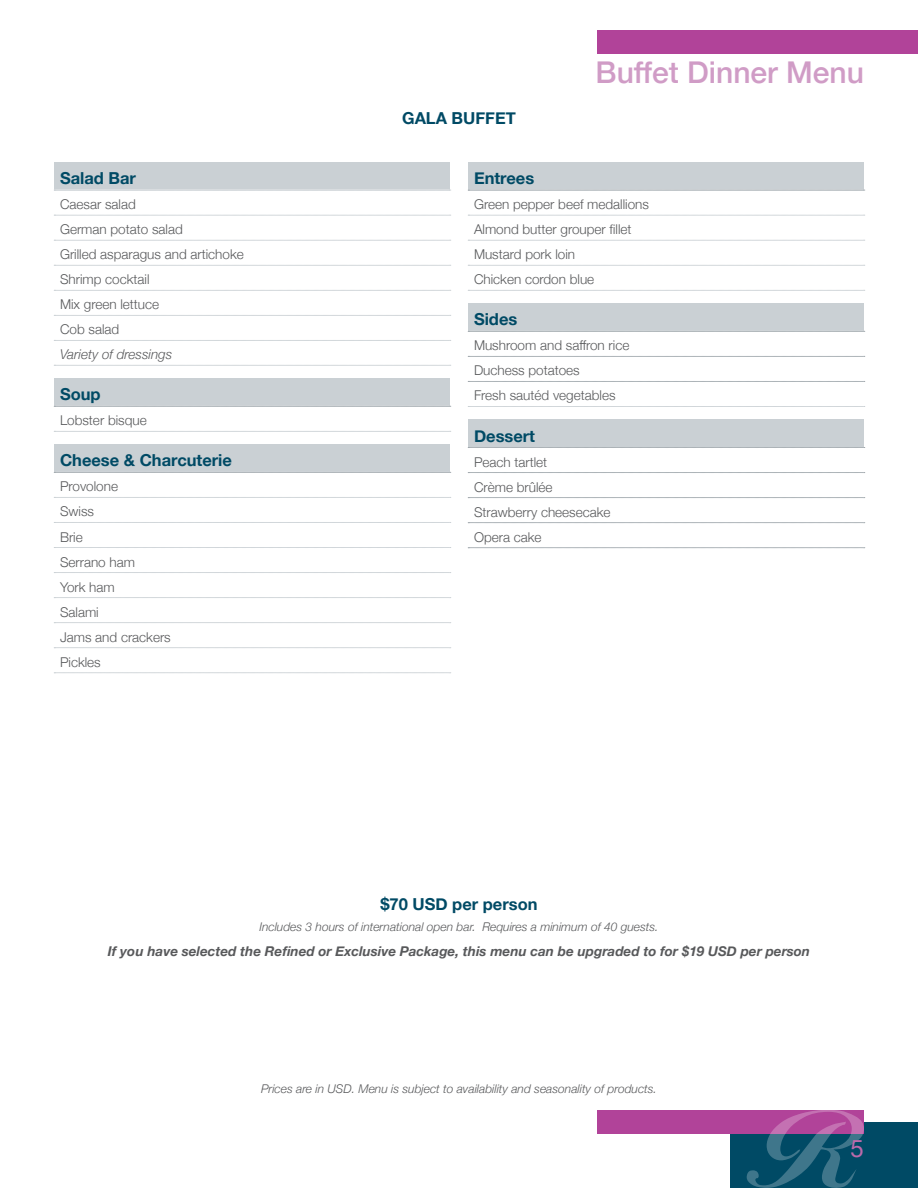
<style>
.page{position:relative;width:918px;height:1188px;background:#fff}
.page>*{position:absolute;margin:0;border:0;box-sizing:border-box;transform-origin:0 0}
.t1{font:500 30px "Helvetica Neue";color:#d09cc6}
.t2{font:24px "Helvetica Neue";color:#bc6aaa}
.t3{font:700 16.5px "Helvetica Neue";color:#004a65}
.t4{font:300 13.5px/25px "Helvetica Neue";color:#58595b}
.t5{font:italic 700 13.5px "Helvetica Neue";color:#58595b}
.t6{font:italic 300 13.5px "Helvetica Neue";color:#58595b}
.t7{font:italic 300 12px "Helvetica Neue";color:#58595b}
</style>
<div class="page">
<div style="left:730px;top:1122px;width:188px;height:66px;background:#004a65"></div>
<div style="left:597px;top:30px;width:321px;height:24px;background:#b14399"></div>
<div style="left:597px;top:1110px;width:267px;height:24px;background:#b14399"></div>
<svg style="left:747px;top:1110px;width:117px;height:78px"></svg>
<div style="left:54px;top:162px;width:396px;height:28px;background:#cad0d4"></div>
<svg style="left:54px;top:190px;width:397px;height:1px"></svg>
<svg style="left:54px;top:215px;width:397px;height:1px"></svg>
<svg style="left:54px;top:240px;width:397px;height:1px"></svg>
<svg style="left:54px;top:265px;width:397px;height:1px"></svg>
<svg style="left:54px;top:290px;width:397px;height:1px"></svg>
<svg style="left:54px;top:315px;width:397px;height:1px"></svg>
<svg style="left:54px;top:340px;width:397px;height:1px"></svg>
<svg style="left:54px;top:365px;width:397px;height:1px"></svg>
<div style="left:54px;top:378px;width:396px;height:28px;background:#cad0d4"></div>
<svg style="left:54px;top:406px;width:397px;height:1px"></svg>
<svg style="left:54px;top:431px;width:397px;height:1px"></svg>
<div style="left:54px;top:444px;width:396px;height:28px;background:#cad0d4"></div>
<svg style="left:54px;top:472px;width:397px;height:1px"></svg>
<svg style="left:54px;top:497px;width:397px;height:1px"></svg>
<svg style="left:54px;top:522px;width:397px;height:1px"></svg>
<svg style="left:54px;top:547px;width:397px;height:1px"></svg>
<svg style="left:54px;top:572px;width:397px;height:1px"></svg>
<svg style="left:54px;top:597px;width:397px;height:1px"></svg>
<svg style="left:54px;top:622px;width:397px;height:1px"></svg>
<svg style="left:54px;top:647px;width:397px;height:1px"></svg>
<svg style="left:54px;top:673px;width:397px;height:1px"></svg>
<div style="left:468px;top:162px;width:396px;height:28px;background:#cad0d4"></div>
<svg style="left:468px;top:190px;width:397px;height:1px"></svg>
<svg style="left:468px;top:215px;width:397px;height:1px"></svg>
<svg style="left:468px;top:240px;width:397px;height:1px"></svg>
<svg style="left:468px;top:265px;width:397px;height:1px"></svg>
<svg style="left:468px;top:290px;width:397px;height:1px"></svg>
<div style="left:468px;top:303px;width:396px;height:28px;background:#cad0d4"></div>
<svg style="left:468px;top:331px;width:397px;height:1px"></svg>
<svg style="left:468px;top:356px;width:397px;height:1px"></svg>
<svg style="left:468px;top:381px;width:397px;height:1px"></svg>
<svg style="left:468px;top:406px;width:397px;height:1px"></svg>
<div style="left:468px;top:419px;width:396px;height:29px;background:#cad0d4"></div>
<svg style="left:468px;top:447px;width:397px;height:1px"></svg>
<svg style="left:468px;top:472px;width:397px;height:1px"></svg>
<svg style="left:468px;top:497px;width:397px;height:1px"></svg>
<svg style="left:468px;top:522px;width:397px;height:1px"></svg>
<svg style="left:468px;top:547px;width:397px;height:1px"></svg>
<p class="t3" style="left:60px;top:165px;width:78px">Salad Bar</p>
<p class="t4" style="left:60px;top:191px;width:185px">Caesar salad<br>German potato salad<br>Grilled asparagus and artichoke<br>Shrimp cocktail<br>Mix green lettuce<br>Cob salad</p>
<p class="t6" style="left:60px;top:344px;width:114px">Variety of dressings</p>
<p class="t3" style="left:60px;top:381px;width:42px">Soup</p>
<p class="t4" style="left:60px;top:407px;width:88px">Lobster bisque</p>
<p class="t3" style="left:60px;top:448px;width:174px">Cheese &amp; Charcuterie</p>
<p class="t4" style="left:60px;top:473px;width:112px">Provolone<br>Swiss<br>Brie<br>Serrano ham<br>York ham<br>Salami<br>Jams and crackers<br>Pickles</p>
<p class="t3" style="left:402px;top:105px;width:115px">GALA BUFFET</p>
<h1 class="t1" style="left:596px;top:48px;width:270px">Buffet Dinner Menu</h1>
<p class="t3" style="left:474px;top:165px;width:62px">Entrees</p>
<p class="t4" style="left:474px;top:191px;width:177px">Green pepper beef medallions<br>Almond butter grouper fillet<br>Mustard pork loin<br>Chicken cordon blue</p>
<p class="t3" style="left:474px;top:307px;width:45px">Sides</p>
<p class="t4" style="left:474px;top:332px;width:157px">Mushroom and saffron rice<br>Duchess potatoes<br>Fresh sautéd vegetables</p>
<p class="t3" style="left:474px;top:423px;width:63px">Dessert</p>
<p class="t4" style="left:474px;top:448px;width:138px">Peach tartlet<br>Crème brûlée<br>Strawberry cheesecake<br>Opera cake</p>
<p class="t3" style="left:380px;top:891px;width:159px">$70 USD per person</p>
<p class="t7" style="left:259px;top:917px;width:401px">Includes 3 hours of international open bar. Requires a minimum of 40 guests.</p>
<p class="t5" style="left:108px;top:941px;width:704px">If you have selected the Refined or Exclusive Package, this menu can be upgraded to for $19 USD per person</p>
<p class="t7" style="left:261px;top:1079px;width:397px">Prices are in USD. Menu is subject to availability and seasonality of products.</p>
<h2 class="t2" style="left:851px;top:1131px;width:15px">5</h2>
</div>
